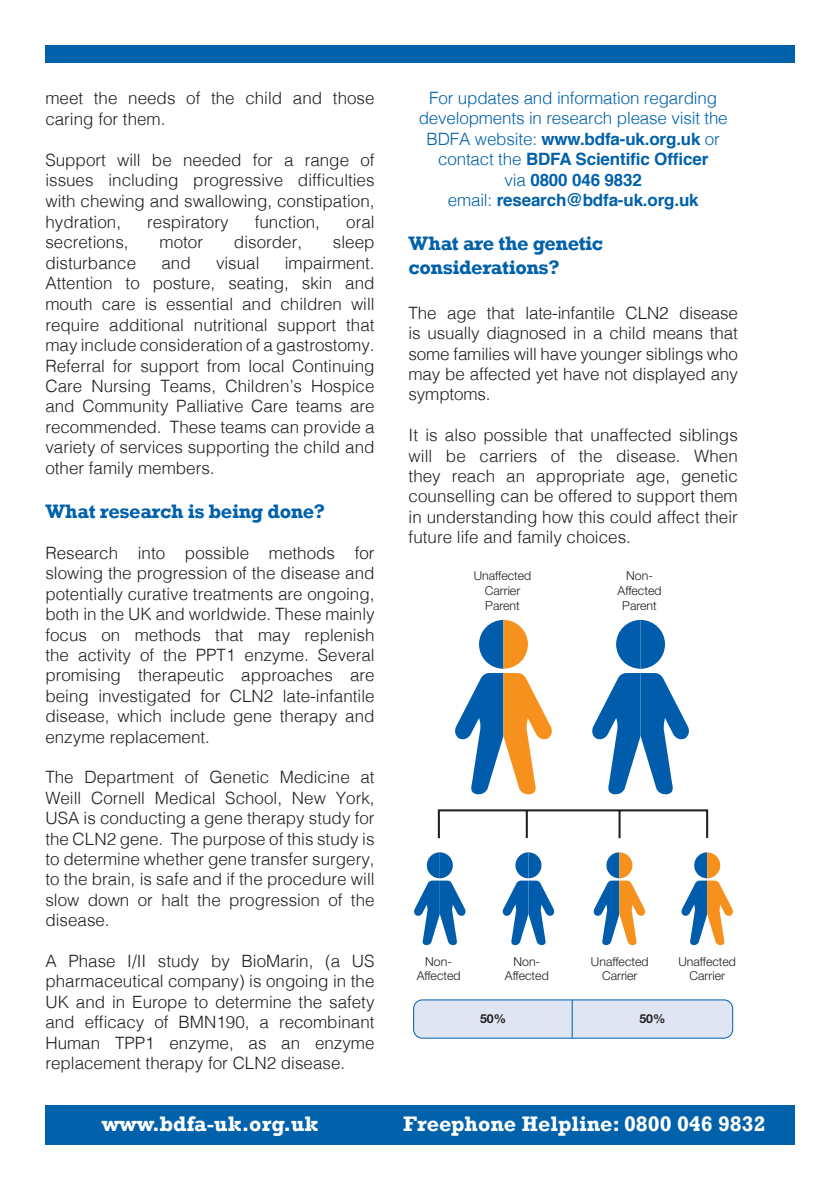
<style>
.page{position:relative;width:840px;height:1191px;background:#fff}
.page>*{position:absolute;margin:0;border:0;box-sizing:border-box;transform-origin:0 0}
.t1{font:700 21.6px "Rockwell";color:#fff}
.t2{font:700 20px/24px "Rockwell";letter-spacing:-.02em;color:#0161aa}
.t3{font:300 17px/20.4px "Helvetica";color:#231f20;text-align:justify}
.t4{font:300 17px/20.4px "Helvetica";letter-spacing:-.01em;color:#0161aa;text-align:center}
.t5{font:700 17px "Helvetica";letter-spacing:-.01em;color:#0161aa}
.t6{font:300 12.4px/14.8px "Helvetica Neue";color:#231f20;text-align:center}
.t7{font:700 12.4px "Helvetica Neue";color:#231f20}
.s1{font-weight:700}
.s2{font-weight:300}
</style>
<div class="page">
<div style="left:45px;top:1105px;width:749px;height:40px;background:#0161aa"></div>
<div style="left:45px;top:45px;width:749px;height:18px;background:#0161aa"></div>
<div style="left:413px;top:1000px;width:319px;height:38px;background:#e0e5f3;border-radius:9px"></div>
<div style="left:413px;top:999px;width:319px;height:39px;border:1px solid #015dab;border-radius:9px"></div>
<svg style="left:437px;top:809px;width:271px;height:30px"></svg>
<hr style="left:571px;top:1000px;width:1px;height:38px;background:#015dab">
<svg style="left:455px;top:620px;width:97px;height:175px"></svg>
<svg style="left:414px;top:852px;width:52px;height:93px"></svg>
<svg style="left:502px;top:852px;width:52px;height:93px"></svg>
<svg style="left:593px;top:852px;width:52px;height:93px"></svg>
<svg style="left:681px;top:852px;width:52px;height:93px"></svg>
<svg style="left:592px;top:620px;width:97px;height:175px"></svg>
<p class="t3" style="left:45px;top:86px;width:330px">meet the needs of the child and those caring for them.</p>
<p class="t3" style="left:45px;top:148px;width:330px">Support will be needed for a range of issues including progressive difficulties with chewing and swallowing, constipation, hydration,</p>
<p class="t3" style="left:147px;top:210px;width:83px">respiratory</p>
<p class="t3" style="left:254px;top:210px;width:67px">function,</p>
<p class="t3" style="left:346px;top:210px;width:30px">oral</p>
<p class="t3" style="left:45px;top:231px;width:85px">secretions,</p>
<p class="t3" style="left:159px;top:231px;width:45px">motor</p>
<p class="t3" style="left:234px;top:231px;width:69px">disorder,</p>
<p class="t3" style="left:333px;top:231px;width:43px">sleep</p>
<p class="t3" style="left:45px;top:251px;width:92px">disturbance</p>
<p class="t3" style="left:161px;top:251px;width:31px">and</p>
<p class="t3" style="left:216px;top:251px;width:45px">visual</p>
<p class="t3" style="left:45px;top:251px;width:330px;text-indent:239px">impairment.<br>Attention to posture, seating, skin and mouth care is essential and children will require additional nutritional support that may include consideration of a gastrostomy.</p>
<p class="t3" style="left:45px;top:354px;width:330px">Referral for support from local Continuing Care Nursing Teams, Children’s Hospice and Community Palliative Care teams are recommended. These teams can provide a variety of services supporting the child and other family members.</p>
<p class="t2" style="left:45px;top:499px;width:281px">What research is being done?</p>
<p class="t3" style="left:45px;top:541px;width:330px">Research into possible methods for slowing the progression of the disease and potentially curative treatments are ongoing, both in the UK and worldwide. These mainly focus on methods that may replenish the activity of the PPT1 enzyme. Several promising therapeutic approaches are being investigated for CLN2 late-infantile disease, which include gene therapy and enzyme replacement.</p>
<p class="t3" style="left:45px;top:766px;width:330px">The Department of Genetic Medicine at Weill Cornell Medical School, New York, USA is conducting a gene therapy study for the CLN2 gene. The purpose of this study is to determine whether gene transfer surgery, to the brain, is safe and if the procedure will slow down or halt the progression of the disease.</p>
<p class="t3" style="left:45px;top:949px;width:330px">A Phase I/II study by BioMarin, (a US pharmaceutical company) is ongoing in the UK and in Europe to determine the safety and efficacy of BMN190, a recombinant Human TPP1 enzyme, as an enzyme replacement therapy for CLN2 disease.</p>
<p class="t4" style="left:429px;top:86px;width:289px">For updates and information regarding</p>
<p class="t4" style="left:418px;top:107px;width:310px">developments in research please visit the<br>BDFA website: <span class="s1">www.bdfa-uk.org.uk</span> or contact the <span class="s1">BDFA Scientific Officer</span></p>
<p class="t5" style="left:504px;top:166px;width:139px"><span class="s2">via</span> 0800 046 9832</p>
<p class="t5" style="left:447px;top:186px;width:252px"><span class="s2">email:</span> research@bdfa-uk.org.uk</p>
<p class="t2" style="left:408px;top:232px;width:196px">What are the genetic considerations?</p>
<p class="t3" style="left:408px;top:301px;width:330px">The age that late-infantile CLN2 disease is usually diagnosed in a child means that some families will have younger siblings who may be affected yet have not displayed any symptoms.</p>
<p class="t3" style="left:408px;top:424px;width:330px">It is also possible that unaffected siblings will be carriers of the disease. When they reach an appropriate age, genetic counselling can be offered to support them in understanding how this could affect their future life and family choices.</p>
<p class="t6" style="left:473px;top:568px;width:59px">Unaffected<br>Carrier<br>Parent</p>
<p class="t6" style="left:617px;top:568px;width:45px">Non-<br>Affected<br>Parent</p>
<p class="t6" style="left:416px;top:953px;width:45px">Non-<br>Affected</p>
<p class="t6" style="left:504px;top:953px;width:45px">Non-<br>Affected</p>
<p class="t6" style="left:590px;top:953px;width:59px">Unaffected<br>Carrier</p>
<p class="t6" style="left:678px;top:953px;width:59px">Unaffected<br>Carrier</p>
<p class="t7" style="left:480px;top:1011px;width:28px">50%</p>
<p class="t7" style="left:639px;top:1011px;width:28px">50%</p>
<p class="t1" style="left:102px;top:1111px;width:218px">www.bdfa-uk.org.uk</p>
<p class="t1" style="left:403px;top:1111px;width:363px">Freephone Helpline: 0800 046 9832</p>
</div>
